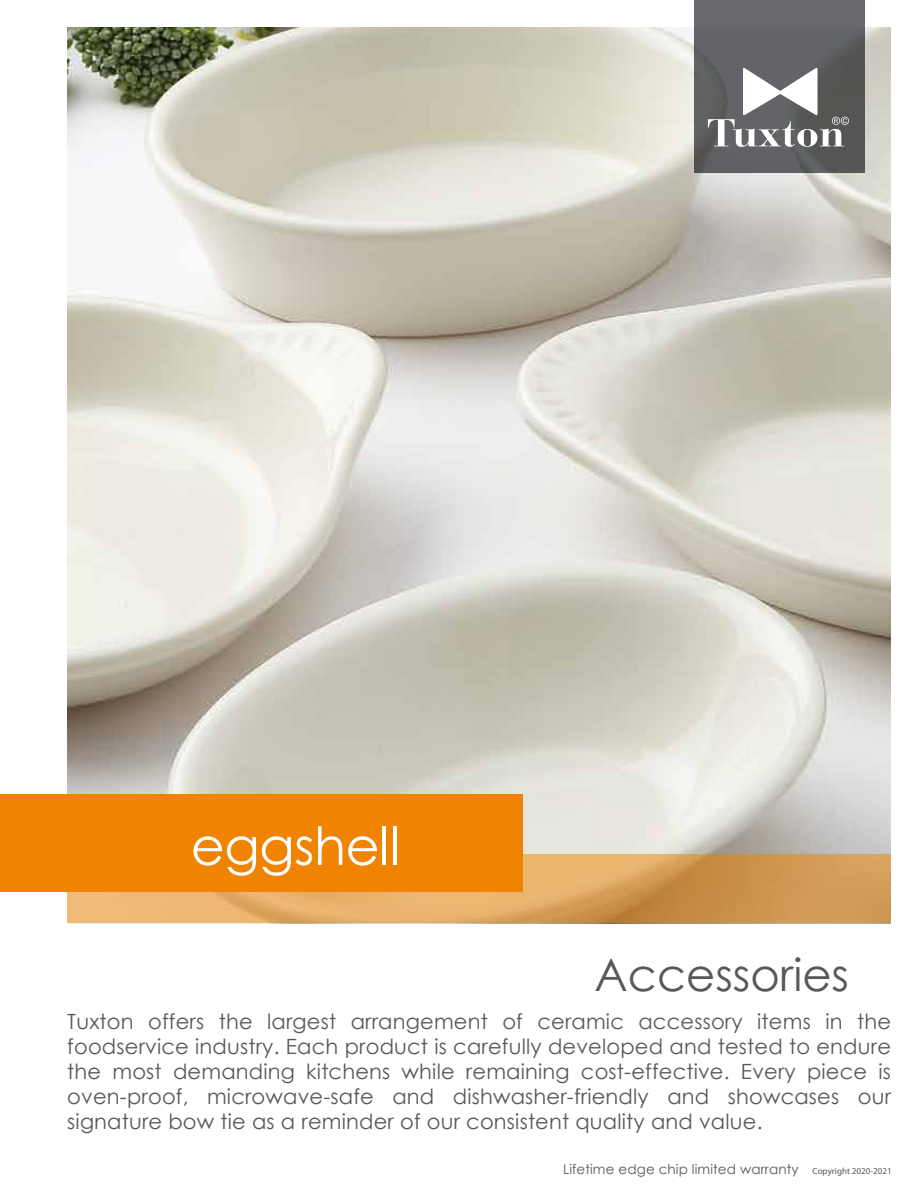
<style>
.page{position:relative;width:918px;height:1188px;background:#fff}
.page>*{position:absolute;margin:0;border:0;box-sizing:border-box;transform-origin:0 0}
.t1{font:52.5px "Century Gothic";letter-spacing:-.01em;color:#fff}
.t2{font:45px "Century Gothic";color:#595757}
.t3{font:21px/25.2px "Century Gothic";letter-spacing:.01em;color:#595757;text-align:justify}
.t4{font:13.5px "Century Gothic";letter-spacing:.01em;color:#595757}
.t5{font:9px "Myriad";color:#595757}
</style>
<div class="page">
<img style="left:67px;top:27px;width:824px;height:827px">
<svg style="left:694px;top:0;width:171px;height:173px;background:#5f6163"></svg>
<svg style="left:67px;top:854px;width:824px;height:69px;background:#daa35e"></svg>
<div style="left:0;top:794px;width:523px;height:98px;background:#f08300"></div>
<svg style="left:708px;top:67px;width:141px;height:80px"></svg>
<h1 class="t1" style="left:191px;top:809px;width:211px">eggshell</h1>
<h2 class="t2" style="left:595px;top:943px;width:256px">Accessories</h2>
<p class="t3" style="left:67px;top:1008px;width:825px">Tuxton offers the largest arrangement of ceramic accessory items in the foodservice industry. Each product is carefully developed and tested to endure the most demanding kitchens while remaining cost-effective. Every piece is oven-proof, microwave-safe and dishwasher-friendly and showcases our signature bow tie as a reminder of our consistent quality and value.</p>
<p class="t4" style="left:563px;top:1159px;width:237px">Lifetime edge chip limited warranty</p>
<p class="t5" style="left:813px;top:1166px;width:81px">Copyright 2020-2021</p>
</div>
